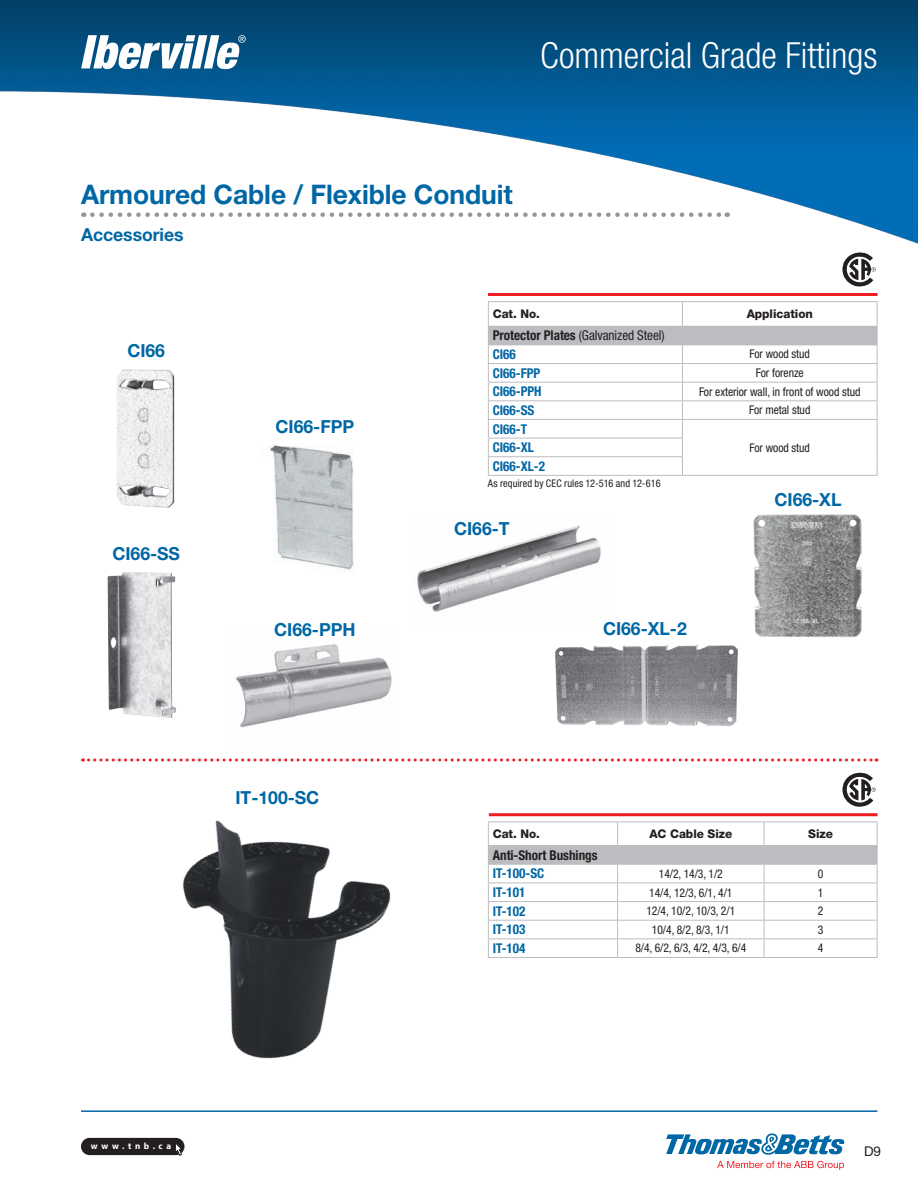
<style>
.page{position:relative;width:918px;height:1188px;background:#fff}
.page>*{position:absolute;margin:0;border:0;box-sizing:border-box;transform-origin:0 0}
.t1{font:300 condensed 36px "Helvetica Neue LT Std";color:#fff}
._3_-_Titre{font:700 27px "Helvetica Neue LT Std";letter-spacing:-.005em;color:#0067a5}
._4_-_Sous-titre{font:700 18px "Helvetica Neue LT Std";letter-spacing:-.005em;color:#0067a5}
._5_-_Code_bleu_Left{font:700 condensed 13.5px "Helvetica Neue LT Std";letter-spacing:-.005em;color:#0067a5}
._4_-_Sous-titre_Left{font:condensed 13.5px "Helvetica Neue LT Std";letter-spacing:-.005em;color:#231f20}
._4_-_Sous-titre_Left-2{font:700 condensed 13.5px "Helvetica Neue LT Std";letter-spacing:-.005em;color:#231f20}
.t2{font:13.5px "Helvetica Neue LT Std";color:#231f20}
._7_-_Texte_Center{font:condensed 12px "Helvetica Neue LT Std";letter-spacing:-.005em;color:#231f20}
._3_-_Titre_Center{font:800 12px "Helvetica Neue LT Std";letter-spacing:-.005em;color:#231f20}
._2_-_Cat__No__Left{font:800 12px "Helvetica Neue LT Std";letter-spacing:-.005em;color:#231f20}
._8_-_Références{font:condensed 10.5px "Helvetica Neue LT Std";letter-spacing:.01em;color:#231f20}
.t3{font:700 9px "Myriad Pro";letter-spacing:.405em;color:#fff}
.s1{font-weight:700}
</style>
<div class="page">
<div style="left:81px;top:1138px;width:103px;height:17px;background:#231f20;border-radius:9px"></div>
<svg style="left:175px;top:1144px;width:8px;height:12px"></svg>
<img style="left:182px;top:820px;width:209px;height:239px">
<img style="left:0;top:0;width:918px;height:244px">
<hr style="left:81px;top:1110px;width:797px;height:2px;background:#0067a5">
<img style="left:116px;top:369px;width:58px;height:139px">
<img style="left:107px;top:572px;width:69px;height:146px">
<img style="left:270px;top:445px;width:84px;height:126px">
<img style="left:235px;top:644px;width:157px;height:84px">
<img style="left:417px;top:525px;width:184px;height:87px">
<img style="left:753px;top:514px;width:109px;height:124px">
<img style="left:555px;top:644px;width:183px;height:82px">
<div style="left:454px;top:522px;width:56px;height:13px;background:#fff"></div>
<svg style="left:717px;top:1161px;width:127px;height:9px"></svg>
<svg style="left:666px;top:1133px;width:178px;height:22px"></svg>
<svg style="left:81px;top:35px;width:165px;height:34px"></svg>
<svg style="left:92px;top:212px;width:636px;height:5px"></svg>
<hr style="left:488px;top:293px;width:390px;height:3px;background:#ee1d23">
<svg style="left:842px;top:252px;width:34px;height:35px"></svg>
<div style="left:488px;top:326px;width:389px;height:19px;background:#bcbdc0"></div>
<hr style="left:488px;top:363px;width:194px;height:1px;background:#bcbdc0">
<hr style="left:682px;top:363px;width:196px;height:1px;background:#bcbdc0">
<hr style="left:488px;top:382px;width:194px;height:1px;background:#bcbdc0">
<hr style="left:682px;top:382px;width:196px;height:1px;background:#bcbdc0">
<hr style="left:488px;top:400px;width:194px;height:1px;background:#bcbdc0">
<hr style="left:682px;top:400px;width:196px;height:1px;background:#bcbdc0">
<hr style="left:488px;top:419px;width:194px;height:1px;background:#bcbdc0">
<hr style="left:488px;top:438px;width:195px;height:1px;background:#bcbdc0">
<hr style="left:488px;top:456px;width:195px;height:1px;background:#bcbdc0">
<hr style="left:682px;top:345px;width:196px;height:1px;background:#bcbdc0">
<hr style="left:682px;top:301px;width:196px;height:1px;background:#bcbdc0">
<hr style="left:488px;top:301px;width:194px;height:1px;background:#bcbdc0">
<svg style="left:682px;top:302px;width:1px;height:24px"></svg>
<hr style="left:488px;top:345px;width:194px;height:1px;background:#bcbdc0">
<svg style="left:488px;top:302px;width:1px;height:173px"></svg>
<hr style="left:488px;top:475px;width:194px;height:1px;background:#bcbdc0">
<hr style="left:682px;top:419px;width:196px;height:1px;background:#bcbdc0">
<svg style="left:682px;top:345px;width:1px;height:130px"></svg>
<svg style="left:877px;top:302px;width:1px;height:173px"></svg>
<hr style="left:682px;top:475px;width:196px;height:1px;background:#bcbdc0">
<svg style="left:89px;top:758px;width:788px;height:3px"></svg>
<hr style="left:489px;top:813px;width:389px;height:3px;background:#ee1d23">
<svg style="left:842px;top:772px;width:34px;height:35px"></svg>
<div style="left:488px;top:846px;width:389px;height:18px;background:#bcbdc0"></div>
<svg style="left:764px;top:822px;width:1px;height:23px"></svg>
<hr style="left:488px;top:883px;width:130px;height:1px;background:#bcbdc0">
<hr style="left:618px;top:883px;width:146px;height:1px;background:#bcbdc0">
<hr style="left:764px;top:883px;width:113px;height:1px;background:#bcbdc0">
<hr style="left:488px;top:901px;width:130px;height:1px;background:#bcbdc0">
<hr style="left:618px;top:901px;width:146px;height:1px;background:#bcbdc0">
<hr style="left:764px;top:901px;width:113px;height:1px;background:#bcbdc0">
<hr style="left:488px;top:920px;width:130px;height:1px;background:#bcbdc0">
<hr style="left:618px;top:920px;width:146px;height:1px;background:#bcbdc0">
<hr style="left:764px;top:920px;width:113px;height:1px;background:#bcbdc0">
<hr style="left:488px;top:938px;width:130px;height:1px;background:#bcbdc0">
<hr style="left:618px;top:938px;width:146px;height:1px;background:#bcbdc0">
<hr style="left:764px;top:938px;width:113px;height:1px;background:#bcbdc0">
<svg style="left:764px;top:865px;width:1px;height:92px"></svg>
<hr style="left:618px;top:957px;width:146px;height:1px;background:#bcbdc0">
<hr style="left:764px;top:957px;width:113px;height:1px;background:#bcbdc0">
<hr style="left:618px;top:821px;width:146px;height:1px;background:#bcbdc0">
<hr style="left:764px;top:821px;width:113px;height:1px;background:#bcbdc0">
<hr style="left:488px;top:821px;width:130px;height:1px;background:#bcbdc0">
<svg style="left:617px;top:822px;width:1px;height:23px"></svg>
<svg style="left:617px;top:865px;width:1px;height:92px"></svg>
<hr style="left:488px;top:957px;width:130px;height:1px;background:#bcbdc0">
<hr style="left:488px;top:845px;width:130px;height:1px;background:#bcbdc0">
<svg style="left:488px;top:822px;width:1px;height:135px"></svg>
<hr style="left:618px;top:845px;width:146px;height:1px;background:#bcbdc0">
<hr style="left:764px;top:845px;width:113px;height:1px;background:#bcbdc0">
<svg style="left:877px;top:822px;width:1px;height:135px"></svg>
<hr style="left:488px;top:864px;width:130px;height:1px;background:#bcbdc0">
<hr style="left:618px;top:864px;width:146px;height:1px;background:#bcbdc0">
<hr style="left:764px;top:864px;width:113px;height:1px;background:#bcbdc0">
<p class="t1" style="left:540px;top:34px;width:339px">Commercial Grade Fittings</p>
<p class="_3_-_Titre" style="left:81px;top:178px;width:433px">Armoured Cable / Flexible Conduit</p>
<p class="_4_-_Sous-titre" style="left:81px;top:223px;width:104px">Accessories</p>
<p class="_4_-_Sous-titre" style="left:127px;top:339px;width:39px">CI66</p>
<p class="_4_-_Sous-titre" style="left:112px;top:542px;width:69px">CI66-SS</p>
<p class="_4_-_Sous-titre" style="left:276px;top:415px;width:80px">CI66-FPP</p>
<p class="_4_-_Sous-titre" style="left:274px;top:619px;width:83px">CI66-PPH</p>
<p class="_4_-_Sous-titre" style="left:236px;top:786px;width:85px">IT-100-SC</p>
<p class="t3" style="left:91px;top:1140px;width:82px">www.tnb.ca</p>
<p class="_2_-_Cat__No__Left" style="left:493px;top:307px;width:49px">Cat. No.</p>
<p class="_3_-_Titre_Center" style="left:747px;top:307px;width:68px">Application</p>
<p class="_4_-_Sous-titre_Left" style="left:493px;top:328px;width:173px"><span class="s1">Protector Plates</span> (Galvanized Steel)</p>
<p class="_5_-_Code_bleu_Left" style="left:493px;top:346px;width:25px">CI66</p>
<p class="_7_-_Texte_Center" style="left:750px;top:347px;width:62px">For wood stud</p>
<p class="_5_-_Code_bleu_Left" style="left:493px;top:365px;width:49px">CI66-FPP</p>
<p class="_7_-_Texte_Center" style="left:756px;top:366px;width:49px">For forenze</p>
<p class="_5_-_Code_bleu_Left" style="left:493px;top:383px;width:50px">CI66-PPH</p>
<p class="_7_-_Texte_Center" style="left:699px;top:385px;width:163px">For exterior wall, in front of wood stud</p>
<p class="_5_-_Code_bleu_Left" style="left:493px;top:402px;width:43px">CI66-SS</p>
<p class="_7_-_Texte_Center" style="left:749px;top:403px;width:63px">For metal stud</p>
<p class="_5_-_Code_bleu_Left" style="left:493px;top:421px;width:36px">CI66-T</p>
<p class="_5_-_Code_bleu_Left" style="left:493px;top:439px;width:43px">CI66-XL</p>
<p class="_7_-_Texte_Center" style="left:750px;top:441px;width:62px">For wood stud</p>
<p class="_5_-_Code_bleu_Left" style="left:493px;top:458px;width:54px">CI66-XL-2</p>
<p class="_8_-_Références" style="left:488px;top:477px;width:174px">As required by CEC rules 12-516 and 12-616</p>
<p class="_4_-_Sous-titre" style="left:454px;top:517px;width:57px">CI66-T</p>
<p class="_4_-_Sous-titre" style="left:603px;top:618px;width:85px">CI66-XL-2</p>
<p class="_4_-_Sous-titre" style="left:775px;top:489px;width:68px">CI66-XL</p>
<p class="_2_-_Cat__No__Left" style="left:493px;top:827px;width:49px">Cat. No.</p>
<p class="_3_-_Titre_Center" style="left:649px;top:827px;width:84px">AC Cable Size</p>
<p class="_3_-_Titre_Center" style="left:808px;top:827px;width:26px">Size</p>
<p class="_4_-_Sous-titre_Left-2" style="left:493px;top:847px;width:106px">Anti-Short Bushings</p>
<p class="_5_-_Code_bleu_Left" style="left:493px;top:865px;width:53px">IT-100-SC</p>
<p class="_7_-_Texte_Center" style="left:659px;top:867px;width:66px">14/2, 14/3, 1/2</p>
<p class="_7_-_Texte_Center" style="left:818px;top:867px;width:7px">0</p>
<p class="_5_-_Code_bleu_Left" style="left:493px;top:884px;width:34px">IT-101</p>
<p class="_7_-_Texte_Center" style="left:649px;top:885px;width:85px">14/4, 12/3, 6/1, 4/1</p>
<p class="_7_-_Texte_Center" style="left:818px;top:885px;width:7px">1</p>
<p class="_5_-_Code_bleu_Left" style="left:493px;top:903px;width:34px">IT-102</p>
<p class="_7_-_Texte_Center" style="left:646px;top:904px;width:90px">12/4, 10/2, 10/3, 2/1</p>
<p class="_7_-_Texte_Center" style="left:818px;top:904px;width:7px">2</p>
<p class="_5_-_Code_bleu_Left" style="left:493px;top:921px;width:34px">IT-103</p>
<p class="_7_-_Texte_Center" style="left:652px;top:923px;width:79px">10/4, 8/2, 8/3, 1/1</p>
<p class="_7_-_Texte_Center" style="left:818px;top:923px;width:7px">3</p>
<p class="_5_-_Code_bleu_Left" style="left:493px;top:940px;width:34px">IT-104</p>
<p class="_7_-_Texte_Center" style="left:635px;top:941px;width:112px">8/4, 6/2, 6/3, 4/2, 4/3, 6/4</p>
<p class="_7_-_Texte_Center" style="left:818px;top:941px;width:7px">4</p>
<p class="t2" style="left:864px;top:1144px;width:19px">D9</p>
</div>
